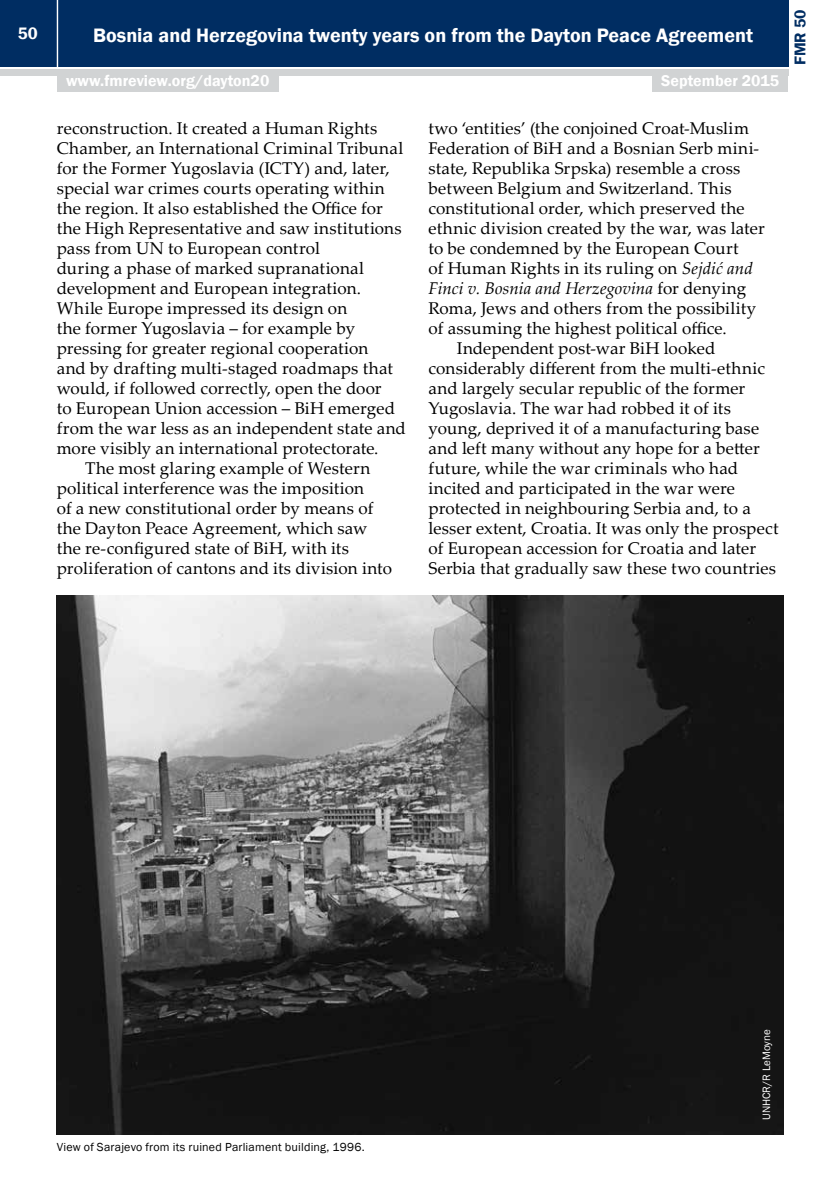
<style>
.page{position:relative;width:840px;height:1191px;background:#fff}
.page>*{position:absolute;margin:0;border:0;box-sizing:border-box;transform-origin:0 0}
.t1{font:600 20px "Franklin Gothic";color:#fff}
.t2{font:17px "Palatino Linotype";letter-spacing:.01em;color:#000}
.t3{font:italic 17px "Palatino Linotype";letter-spacing:.005em;color:#000}
.t4{font:600 17px "Franklin Gothic";color:#fff}
.t5{font:600 16px "Franklin Gothic";color:#fff}
.t6{font:600 16px "Franklin Gothic";color:#002d62}
.t7{font:12px "Franklin Gothic";letter-spacing:.015em;color:#000}
.t8{font:11px "Franklin Gothic";color:#fff}
.s1{font-style:italic}
.s2{font-style:normal}
</style>
<div class="page">
<div style="left:0;top:0;width:787px;height:66px;background:#002d62"></div>
<div style="left:0;top:69px;width:787px;height:6px;background:#d1d3d4"></div>
<hr style="left:57px;top:0;width:1px;height:67px;background:#fff">
<div style="left:652px;top:74px;width:135px;height:18px;background:#d1d3d4"></div>
<div style="left:57px;top:74px;width:221px;height:18px;background:#d1d3d4"></div>
<img style="left:57px;top:595px;width:725px;height:539px">
<p class="t4" style="left:18px;top:23px;width:21px">50</p>
<p class="t1" style="left:93px;top:23px;width:661px">Bosnia and Herzegovina twenty years on from the Dayton Peace Agreement</p>
<p class="t5" style="left:66px;top:71px;width:205px">www.fmreview.org/dayton20</p>
<p class="t5" style="left:660px;top:71px;width:120px">September 2015</p>
<p class="t2" style="left:57px;top:116px;width:322px">reconstruction. It created a Human Rights</p>
<p class="t2" style="left:57px;top:136px;width:348px">Chamber, an International Criminal Tribunal</p>
<p class="t2" style="left:57px;top:156px;width:334px">for the Former Yugoslavia (ICTY) and, later,</p>
<p class="t2" style="left:57px;top:176px;width:329px">special war crimes courts operating within</p>
<p class="t2" style="left:57px;top:196px;width:327px">the region. It also established the Office for</p>
<p class="t2" style="left:57px;top:216px;width:346px">the High Representative and saw institutions</p>
<p class="t2" style="left:57px;top:236px;width:264px">pass from UN to European control</p>
<p class="t2" style="left:57px;top:256px;width:308px">during a phase of marked supranational</p>
<p class="t2" style="left:57px;top:276px;width:306px">development and European integration.</p>
<p class="t2" style="left:57px;top:296px;width:292px">While Europe impressed its design on</p>
<p class="t2" style="left:57px;top:316px;width:300px">the former Yugoslavia – for example by</p>
<p class="t2" style="left:57px;top:336px;width:313px">pressing for greater regional cooperation</p>
<p class="t2" style="left:57px;top:356px;width:337px">and by drafting multi-staged roadmaps that</p>
<p class="t2" style="left:57px;top:376px;width:326px">would, if followed correctly, open the door</p>
<p class="t2" style="left:57px;top:396px;width:339px">to European Union accession – BiH emerged</p>
<p class="t2" style="left:57px;top:416px;width:350px">from the war less as an independent state and</p>
<p class="t2" style="left:57px;top:436px;width:323px">more visibly an international protectorate.</p>
<p class="t2" style="left:85px;top:456px;width:286px">The most glaring example of Western</p>
<p class="t2" style="left:57px;top:476px;width:308px">political interference was the imposition</p>
<p class="t2" style="left:57px;top:496px;width:318px">of a new constitutional order by means of</p>
<p class="t2" style="left:57px;top:516px;width:312px">the Dayton Peace Agreement, which saw</p>
<p class="t2" style="left:57px;top:536px;width:294px">the re-configured state of BiH, with its</p>
<p class="t2" style="left:57px;top:556px;width:336px">proliferation of cantons and its division into</p>
<p class="t2" style="left:428px;top:116px;width:322px">two ‘entities’ (the conjoined Croat-Muslim</p>
<p class="t2" style="left:428px;top:136px;width:332px">Federation of BiH and a Bosnian Serb mini-</p>
<p class="t2" style="left:428px;top:156px;width:313px">state, Republika Srpska) resemble a cross</p>
<p class="t2" style="left:428px;top:176px;width:304px">between Belgium and Switzerland. This</p>
<p class="t2" style="left:428px;top:196px;width:317px">constitutional order, which preserved the</p>
<p class="t2" style="left:428px;top:216px;width:337px">ethnic division created by the war, was later</p>
<p class="t2" style="left:428px;top:236px;width:311px">to be condemned by the European Court</p>
<p class="t2" style="left:428px;top:256px;width:326px">of Human Rights in its ruling on <span class="s1">Sejdić and</span></p>
<p class="t3" style="left:428px;top:276px;width:319px">Finci v. Bosnia and Herzegovina <span class="s2">for denying</span></p>
<p class="t2" style="left:428px;top:296px;width:329px">Roma, Jews and others from the possibility</p>
<p class="t2" style="left:428px;top:316px;width:299px">of assuming the highest political office.</p>
<p class="t2" style="left:456px;top:336px;width:260px">Independent post-war BiH looked</p>
<p class="t2" style="left:428px;top:356px;width:338px">considerably different from the multi-ethnic</p>
<p class="t2" style="left:428px;top:376px;width:318px">and largely secular republic of the former</p>
<p class="t2" style="left:428px;top:396px;width:304px">Yugoslavia. The war had robbed it of its</p>
<p class="t2" style="left:428px;top:416px;width:332px">young, deprived it of a manufacturing base</p>
<p class="t2" style="left:428px;top:436px;width:332px">and left many without any hope for a better</p>
<p class="t2" style="left:428px;top:456px;width:311px">future, while the war criminals who had</p>
<p class="t2" style="left:428px;top:476px;width:308px">incited and participated in the war were</p>
<p class="t2" style="left:428px;top:496px;width:324px">protected in neighbouring Serbia and, to a</p>
<p class="t2" style="left:428px;top:516px;width:351px">lesser extent, Croatia. It was only the prospect</p>
<p class="t2" style="left:428px;top:536px;width:329px">of European accession for Croatia and later</p>
<p class="t2" style="left:428px;top:556px;width:349px">Serbia that gradually saw these two countries</p>
<p class="t6" style="left:789px;top:65px;width:57px;rotate:-90deg">FMR 50</p>
<p class="t7" style="left:57px;top:1139px;width:309px">View of Sarajevo from its ruined Parliament building, 1996.</p>
<p class="t8" style="left:759px;top:1119px;width:92px;rotate:-90deg">UNHCR/R LeMoyne</p>
</div>
